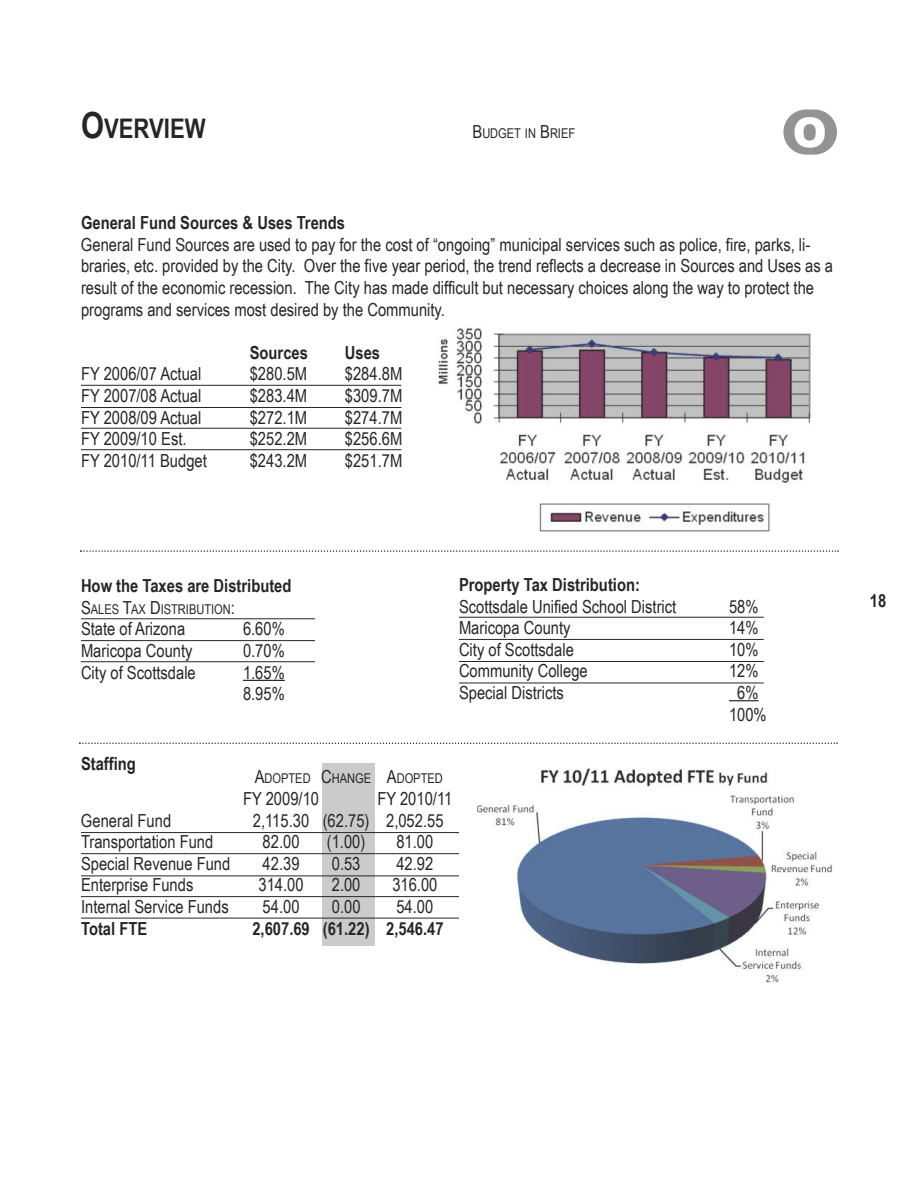
<style>
.page{position:relative;width:918px;height:1188px;background:#fff}
.page>*{position:absolute;margin:0;border:0;box-sizing:border-box;transform-origin:0 0}
.t1{font:900 40.8px "Arial";color:#fff}
.t2{font:700 27px "Arial Narrow";color:#272627}
.t3{font:18px/21.6px "Arial Narrow";color:#272627}
.t4{font:700 18px "Arial Narrow";color:#272627}
.t5{font:13.5px "Arial Narrow";color:#272627}
.s1{font-size:36px}
.s2{font-size:18px}
</style>
<div class="page">
<div style="left:323px;top:764px;width:52px;height:182px;background:#cbcbcb"></div>
<svg style="left:783px;top:110px;width:54px;height:45px"></svg>
<img style="left:438px;top:328px;width:373px;height:204px">
<svg style="left:80px;top:550px;width:759px;height:2px"></svg>
<svg style="left:79px;top:743px;width:759px;height:1px"></svg>
<hr style="left:243px;top:680px;width:42px;height:1px;background:#272627">
<hr style="left:729px;top:700px;width:30px;height:1px;background:#272627">
<hr style="left:81px;top:385px;width:320px;height:1px;background:#272627">
<hr style="left:81px;top:407px;width:320px;height:1px;background:#272627">
<hr style="left:81px;top:428px;width:320px;height:1px;background:#272627">
<hr style="left:81px;top:449px;width:320px;height:1px;background:#272627">
<hr style="left:81px;top:619px;width:234px;height:1px;background:#272627">
<hr style="left:81px;top:640px;width:234px;height:1px;background:#272627">
<hr style="left:81px;top:661px;width:234px;height:1px;background:#272627">
<hr style="left:459px;top:617px;width:305px;height:1px;background:#272627">
<hr style="left:459px;top:639px;width:305px;height:1px;background:#272627">
<hr style="left:459px;top:661px;width:305px;height:1px;background:#272627">
<hr style="left:459px;top:683px;width:305px;height:1px;background:#272627">
<hr style="left:81px;top:832px;width:378px;height:1px;background:#272627">
<hr style="left:81px;top:853px;width:378px;height:1px;background:#272627">
<hr style="left:81px;top:876px;width:378px;height:1px;background:#272627">
<hr style="left:81px;top:896px;width:378px;height:1px;background:#272627">
<hr style="left:81px;top:918px;width:378px;height:1px;background:#272627">
<img style="left:477px;top:768px;width:355px;height:215px">
<h2 class="t2" style="left:81px;top:113px;width:126px"><span class="s1">o</span>veRvIew</h2>
<p class="t5" style="left:472px;top:125px;width:104px"><span class="s2">B</span>uDgET IN <span class="s2">B</span>RIEF</p>
<h1 class="t1" style="left:793px;top:102px;width:35px">O</h1>
<p class="t4" style="left:81px;top:212px;width:266px">General Fund Sources &amp; uses Trends</p>
<p class="t3" style="left:81px;top:233px;width:754px">general Fund Sources are used to pay for the cost of “ongoing” municipal services such as police, fire, parks, li&shy;braries, etc. provided by the City. Over the five year period, the trend reflects a decrease in Sources and uses as a result of the economic recession. The City has made difficult but necessary choices along the way to protect the programs and services most desired by the Community.</p>
<p class="t4" style="left:250px;top:342px;width:60px">Sources</p>
<p class="t4" style="left:345px;top:342px;width:37px">uses</p>
<p class="t3" style="left:81px;top:363px;width:122px">Fy 2006/07 Actual</p>
<p class="t3" style="left:250px;top:363px;width:59px">$280.5M</p>
<p class="t3" style="left:345px;top:363px;width:59px">$284.8M</p>
<p class="t3" style="left:81px;top:385px;width:122px">Fy 2007/08 Actual</p>
<p class="t3" style="left:250px;top:385px;width:59px">$283.4M</p>
<p class="t3" style="left:345px;top:385px;width:59px">$309.7M</p>
<p class="t3" style="left:81px;top:406px;width:122px">Fy 2008/09 Actual</p>
<p class="t3" style="left:250px;top:406px;width:59px">$272.1M</p>
<p class="t3" style="left:345px;top:406px;width:59px">$274.7M</p>
<p class="t3" style="left:81px;top:428px;width:107px">Fy 2009/10 Est.</p>
<p class="t3" style="left:250px;top:428px;width:59px">$252.2M</p>
<p class="t3" style="left:345px;top:428px;width:59px">$256.6M</p>
<p class="t3" style="left:81px;top:449px;width:127px">Fy 2010/11 Budget</p>
<p class="t3" style="left:250px;top:449px;width:59px">$243.2M</p>
<p class="t3" style="left:345px;top:449px;width:59px">$251.7M</p>
<p class="t4" style="left:81px;top:575px;width:212px">how the Taxes are distributed</p>
<p class="t5" style="left:81px;top:601px;width:155px"><span class="s2">S</span>ALES <span class="s2">T</span>Ax <span class="s2">D</span>ISTRIBuTION<span class="s2">:</span></p>
<p class="t3" style="left:81px;top:618px;width:106px">State of Arizona</p>
<p class="t3" style="left:243px;top:618px;width:43px">6.60%</p>
<p class="t3" style="left:81px;top:640px;width:113px">Maricopa County</p>
<p class="t3" style="left:243px;top:640px;width:43px">0.70%</p>
<p class="t3" style="left:81px;top:661px;width:116px">City of Scottsdale</p>
<p class="t3" style="left:243px;top:661px;width:43px">1.65%<br>8.95%</p>
<p class="t4" style="left:459px;top:574px;width:182px">Property Tax distribution:</p>
<p class="t3" style="left:459px;top:595px;width:219px">Scottsdale unified School District</p>
<p class="t3" style="left:729px;top:595px;width:31px">58%</p>
<p class="t3" style="left:459px;top:617px;width:113px">Maricopa County</p>
<p class="t3" style="left:729px;top:617px;width:31px">14%</p>
<p class="t3" style="left:459px;top:638px;width:116px">City of Scottsdale</p>
<p class="t3" style="left:729px;top:638px;width:31px">10%</p>
<p class="t3" style="left:459px;top:660px;width:130px">Community College</p>
<p class="t3" style="left:729px;top:660px;width:31px">12%</p>
<p class="t3" style="left:459px;top:682px;width:106px">Special Districts</p>
<p class="t3" style="left:729px;top:682px;width:39px;text-align:center">6%<br>100%</p>
<p class="t4" style="left:81px;top:753px;width:56px">Staffing</p>
<p class="t5" style="left:255px;top:771px;width:190px"><span class="s2">A</span>DOPTED <span class="s2">C</span>hANgE <span class="s2">A</span>DOPTED</p>
<p class="t3" style="left:243px;top:788px;width:78px">Fy 2009/10</p>
<p class="t3" style="left:377px;top:788px;width:76px">Fy 2010/11</p>
<p class="t3" style="left:81px;top:809px;width:92px">general Fund</p>
<p class="t3" style="left:253px;top:809px;width:192px">2,115.30 (62.75) 2,052.55</p>
<p class="t3" style="left:81px;top:831px;width:134px">Transportation Fund</p>
<p class="t3" style="left:263px;top:831px;width:38px">82.00</p>
<p class="t3" style="left:327px;top:831px;width:40px">(1.00)</p>
<p class="t3" style="left:396px;top:831px;width:38px">81.00</p>
<p class="t3" style="left:81px;top:852px;width:151px">Special Revenue Fund</p>
<p class="t3" style="left:263px;top:852px;width:38px">42.39</p>
<p class="t3" style="left:332px;top:852px;width:30px">0.53</p>
<p class="t3" style="left:396px;top:852px;width:38px">42.92</p>
<p class="t3" style="left:81px;top:874px;width:114px">Enterprise Funds</p>
<p class="t3" style="left:259px;top:874px;width:47px">314.00</p>
<p class="t3" style="left:332px;top:874px;width:30px">2.00</p>
<p class="t3" style="left:392px;top:874px;width:47px">316.00</p>
<p class="t3" style="left:81px;top:896px;width:149px">Internal Service Funds</p>
<p class="t3" style="left:263px;top:896px;width:38px">54.00</p>
<p class="t3" style="left:332px;top:896px;width:30px">0.00</p>
<p class="t3" style="left:396px;top:896px;width:38px">54.00</p>
<p class="t4" style="left:81px;top:918px;width:68px">Total FTe</p>
<p class="t4" style="left:252px;top:918px;width:193px">2,607.69 (61.22) 2,546.47</p>
<p class="t4" style="left:870px;top:590px;width:18px">18</p>
</div>
